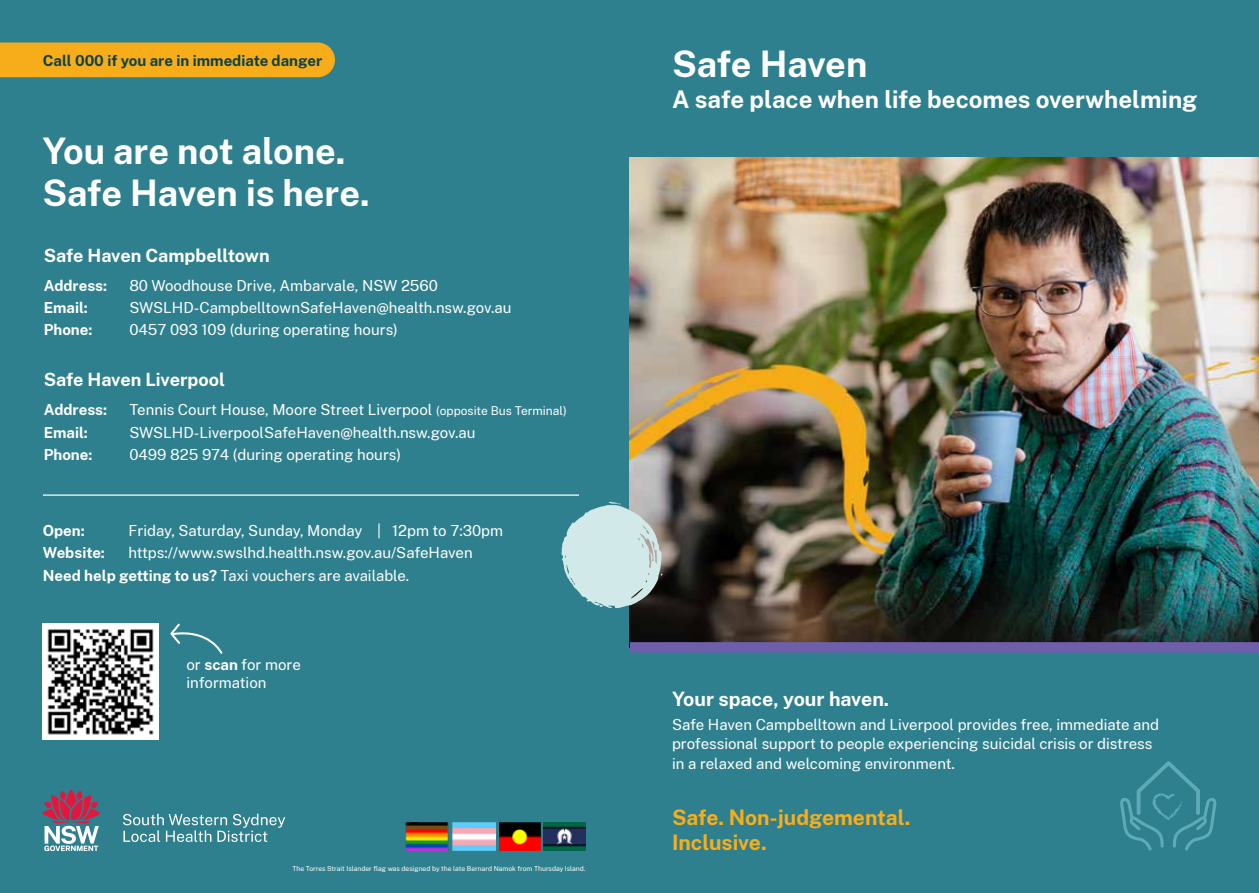
<style>
.page{position:relative;width:1259px;height:893px;background:#2e808e}
.page>*{position:absolute;margin:0;border:0;box-sizing:border-box;transform-origin:0 0}
.t1{font:700 36px/42px "Public Sans";color:#fff}
.t2{font:700 24px "Public Sans";color:#fff}
.t3{font:700 21px/25.2px "Public Sans";color:#f8ae1a}
.t4{font:700 19.5px "Public Sans";color:#fff}
.t5{font:700 18px "Public Sans";color:#fff}
.t6{font:15px/19.5px "Public Sans";color:#fff}
.t7{font:700 15px "Public Sans";color:#fff}
.t8{font:700 15px "Public Sans";color:#0d4146}
.t9{font:6.75px "Public Sans";color:#fff}
.s1{font-size:12px}
.s2{font-weight:700}
</style>
<div class="page">
<svg style="left:1120px;top:761px;width:96px;height:89px"></svg>
<img style="left:629px;top:157px;width:630px;height:490px">
<svg style="left:630px;top:642px;width:629px;height:11px;background:#6b5ea6"></svg>
<svg style="left:561px;top:502px;width:101px;height:106px;background:#adcbcb"></svg>
<img style="left:499px;top:822px;width:41px;height:29px">
<img style="left:544px;top:823px;width:41px;height:27px">
<img style="left:417px;top:822px;width:79px;height:29px">
<img style="left:406px;top:822px;width:11px;height:29px">
<div style="left:0;top:43px;width:335px;height:34px;background:#f7ad1a"></div>
<svg style="left:170px;top:623px;width:53px;height:31px"></svg>
<img style="left:43px;top:624px;width:115px;height:115px">
<svg style="left:123px;top:814px;width:162px;height:28px"></svg>
<svg style="left:43px;top:790px;width:57px;height:60px"></svg>
<hr style="left:43px;top:494px;width:536px;height:2px;background:#d1eae9">
<p class="t8" style="left:43px;top:50px;width:281px">Call 000 if you are in immediate danger</p>
<h1 class="t1" style="left:43px;top:127px;width:329px">You are not alone.<br>Safe Haven is here.</h1>
<p class="t5" style="left:44px;top:242px;width:228px">Safe Haven Campbelltown</p>
<p class="t7" style="left:44px;top:274px;width:65px">Address:</p>
<p class="t6" style="left:129px;top:275px;width:310px">80 Woodhouse Drive, Ambarvale, NSW 2560</p>
<p class="t7" style="left:44px;top:297px;width:46px">Email:</p>
<p class="t6" style="left:129px;top:297px;width:383px">SWSLHD-CampbelltownSafeHaven@health.nsw.gov.au</p>
<p class="t7" style="left:44px;top:319px;width:50px">Phone:</p>
<p class="t6" style="left:129px;top:319px;width:270px">0457 093 109 (during operating hours)</p>
<p class="t5" style="left:44px;top:367px;width:183px">Safe Haven Liverpool</p>
<p class="t7" style="left:44px;top:399px;width:65px">Address:</p>
<p class="t6" style="left:129px;top:399px;width:439px">Tennis Court House, Moore Street Liverpool <span class="s1">(opposite Bus Terminal)</span></p>
<p class="t7" style="left:44px;top:421px;width:46px">Email:</p>
<p class="t6" style="left:129px;top:422px;width:348px">SWSLHD-LiverpoolSafeHaven@health.nsw.gov.au</p>
<p class="t7" style="left:44px;top:443px;width:50px">Phone:</p>
<p class="t6" style="left:129px;top:444px;width:273px">0499 825 974 (during operating hours)</p>
<p class="t7" style="left:43px;top:520px;width:43px">Open:</p>
<p class="t6" style="left:129px;top:520px;width:376px">Friday, Saturday, Sunday, Monday | 12pm to 7:30pm</p>
<p class="t7" style="left:43px;top:542px;width:64px">Website:</p>
<p class="t6" style="left:43px;top:541px;width:431px;line-height:22.2px;text-indent:86px">https://www.swslhd.health.nsw.gov.au/SafeHaven<br><span class="s2">Need help getting to us?</span> Taxi vouchers are available.</p>
<p class="t6" style="left:186px;top:655px;width:116px;line-height:18px">or <span class="s2">scan</span> for more information</p>
<p class="t9" style="left:292px;top:864px;width:294px">The Torres Strait Islander flag was designed by the late Bernard Namok from Thursday Island.</p>
<h1 class="t1" style="left:672px;top:40px;width:197px">Safe Haven</h1>
<h2 class="t2" style="left:672px;top:81px;width:527px">A safe place when life becomes overwhelming</h2>
<h3 class="t4" style="left:672px;top:685px;width:219px">Your space, your haven.</h3>
<p class="t6" style="left:672px;top:714px;width:488px">Safe Haven Campbelltown and Liverpool provides free, immediate and professional support to people experiencing suicidal crisis or distress in a relaxed and welcoming environment.</p>
<h3 class="t3" style="left:672px;top:804px;width:240px">Safe. Non-judgemental.<br>Inclusive.</h3>
</div>
